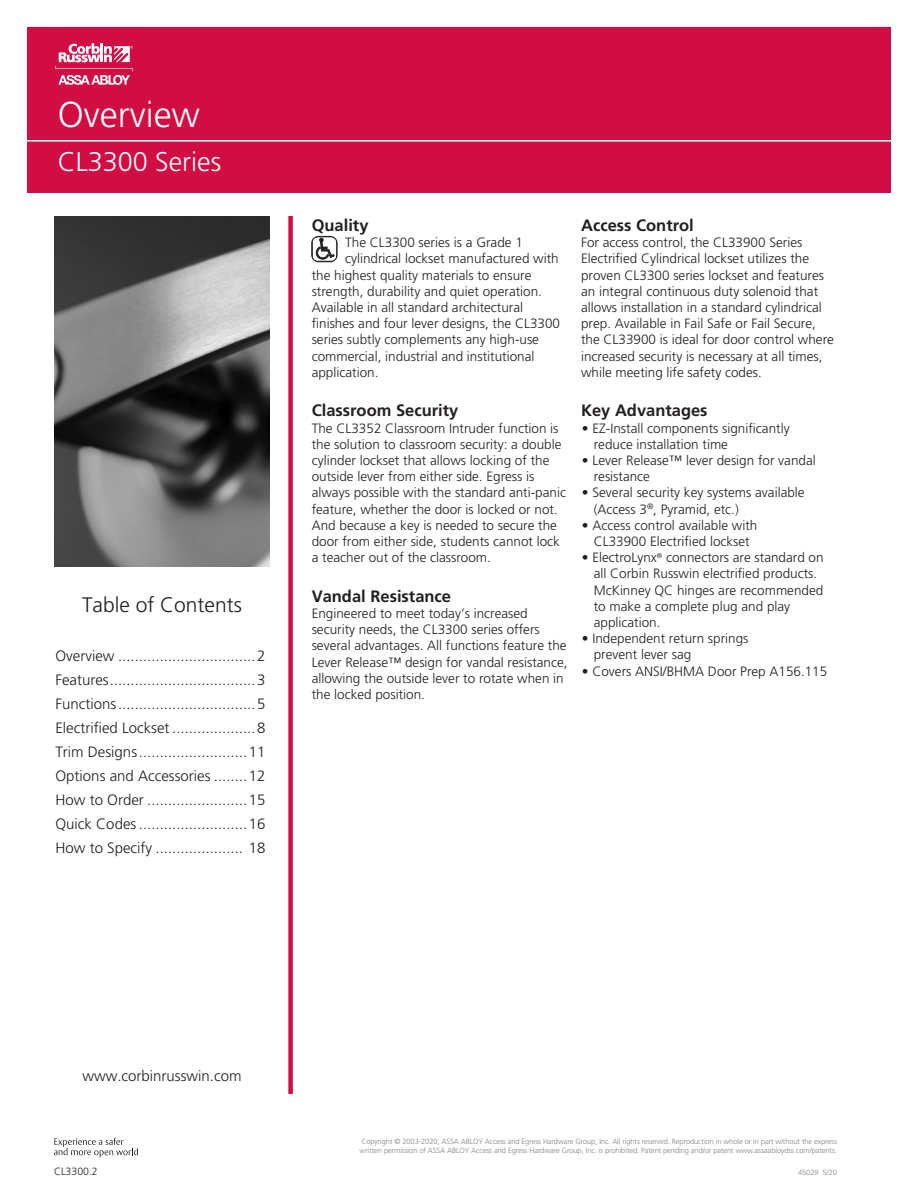
<style>
.page{position:relative;width:918px;height:1188px;background:#fff}
.page>*{position:absolute;margin:0;border:0;box-sizing:border-box;transform-origin:0 0}
.t1{font:300 36px "A7 A+LZSEXA+Frutiger";color:#fff}
.t2{font:300 27px "A7 A+LZSEXA+Frutiger";color:#fff}
.t3{font:300 21px "Frutiger";color:#231f20}
.t4{font:700 16.5px "Frutiger";color:#231f20}
.t5{font:300 15px/24px "Frutiger";color:#231f20;text-align:justify}
.t6{font:300 13.5px/16.2px "Frutiger";color:#231f20}
.t7{font:300 10.5px "Frutiger";color:#231f20}
.t8{font:300 7.5px/9px "A7 A+LZSEXA+Frutiger";letter-spacing:-.01em;color:#808285}
.t9{font:300 7.5px "A80+LZSEXA+Frutiger";letter-spacing:-.01em;color:#808285}
</style>
<div class="page">
<div style="left:27px;top:27px;width:864px;height:165px;background:#d20d44"></div>
<hr style="left:16px;top:140px;width:891px;height:2px;background:#fff">
<svg style="left:55px;top:43px;width:78px;height:42px"></svg>
<svg style="left:54px;top:1138px;width:84px;height:19px"></svg>
<img style="left:54px;top:216px;width:216px;height:350px">
<svg style="left:312px;top:237px;width:25px;height:25px"></svg>
<div style="left:311px;top:236px;width:27px;height:26px;border:1px solid #231f20;border-radius:7px"></div>
<div style="left:288px;top:216px;width:5px;height:878px;background:#d20d44"></div>
<h1 class="t1" style="left:58px;top:95px;width:143px">Overview</h1>
<h2 class="t2" style="left:58px;top:146px;width:165px">CL3300 Series</h2>
<h3 class="t3" style="left:82px;top:593px;width:161px">Table of Contents</h3>
<p class="t5" style="left:55px;top:644px;width:211px">Overview .................................2<br>Features...................................3<br>Functions.................................5<br>Electrified Lockset ....................8<br>Trim Designs..........................11<br>Options and Accessories ........12<br>How to Order ........................15<br>Quick Codes ..........................16<br>How to Specify ..................... 18</p>
<p class="t4" style="left:312px;top:216px;width:58px">Quality</p>
<p class="t6" style="left:345px;top:234px;width:179px">The CL3300 series is a Grade 1</p>
<p class="t6" style="left:345px;top:251px;width:215px">cylindrical lockset manufactured with</p>
<p class="t6" style="left:312px;top:267px;width:221px">the highest quality materials to ensure</p>
<p class="t6" style="left:312px;top:283px;width:232px">strength, durability and quiet operation.</p>
<p class="t6" style="left:312px;top:299px;width:213px">Available in all standard architectural</p>
<p class="t6" style="left:312px;top:315px;width:250px">finishes and four lever designs, the CL3300</p>
<p class="t6" style="left:312px;top:332px;width:229px">series subtly complements any high-use</p>
<p class="t6" style="left:312px;top:348px;width:224px">commercial, industrial and institutional</p>
<p class="t6" style="left:312px;top:364px;width:68px">application.</p>
<p class="t4" style="left:312px;top:401px;width:148px">Classroom Security</p>
<p class="t6" style="left:312px;top:420px;width:256px">The CL3352 Classroom Intruder function is the solution to classroom security: a double cylinder lockset that allows locking of the outside lever from either side. Egress is always possible with the standard anti-panic feature, whether the door is locked or not.<br>And because a key is needed to secure the door from either side, students cannot lock a teacher out of the classroom.</p>
<p class="t4" style="left:312px;top:586px;width:141px">Vandal Resistance</p>
<p class="t6" style="left:312px;top:605px;width:257px">Engineered to meet today’s increased security needs, the CL3300 series offers several advantages. All functions feature the Lever Release™ design for vandal resistance, allowing the outside lever to rotate when in the locked position.</p>
<p class="t4" style="left:581px;top:216px;width:114px">Access Control</p>
<p class="t6" style="left:581px;top:234px;width:254px">For access control, the CL33900 Series Electrified Cylindrical lockset utilizes the proven CL3300 series lockset and features an integral continuous duty solenoid that allows installation in a standard cylindrical prep. Available in Fail Safe or Fail Secure, the CL33900 is ideal for door control where increased security is necessary at all times, while meeting life safety codes.</p>
<p class="t4" style="left:581px;top:401px;width:128px">Key Advantages</p>
<p class="t6" style="left:594px;top:420px;width:197px;text-indent:-12px">• EZ-Install components significantly reduce installation time</p>
<p class="t6" style="left:594px;top:452px;width:224px;text-indent:-12px">• Lever Release™ lever design for vandal resistance</p>
<p class="t6" style="left:594px;top:485px;width:212px;text-indent:-12px">• Several security key systems available (Access 3<sup>®</sup>, Pyramid, etc.)</p>
<p class="t6" style="left:582px;top:517px;width:177px;text-align:center">• Access control available with<br>CL33900 Electrified lockset</p>
<p class="t6" style="left:594px;top:549px;width:231px;text-indent:-12px">• ElectroLynx<sup>®</sup> connectors are standard on all Corbin Russwin electrified products.<br>McKinney QC hinges are recommended to make a complete plug and play application.</p>
<p class="t6" style="left:594px;top:630px;width:156px;text-indent:-12px">• Independent return springs prevent lever sag</p>
<p class="t6" style="left:582px;top:663px;width:247px">• Covers ANSI/BHMA Door Prep A156.115</p>
<p class="t5" style="left:82px;top:1064px;width:161px">www.corbinrusswin.com</p>
<p class="t8" style="left:360px;top:1137px;width:479px">Copyright © 2003-2020, ASSA ABLOY Access and Egress Hardware Group, Inc. All rights reserved. Reproduction in whole or in part without the express written permission of ASSA ABLOY Access and Egress Hardware Group, Inc. is prohibited. Patent pending and/or patent www.assaabloydss.com/patents.</p>
<p class="t7" style="left:54px;top:1165px;width:45px">CL3300.2</p>
<p class="t9" style="left:798px;top:1168px;width:40px">45029 5/20</p>
</div>
